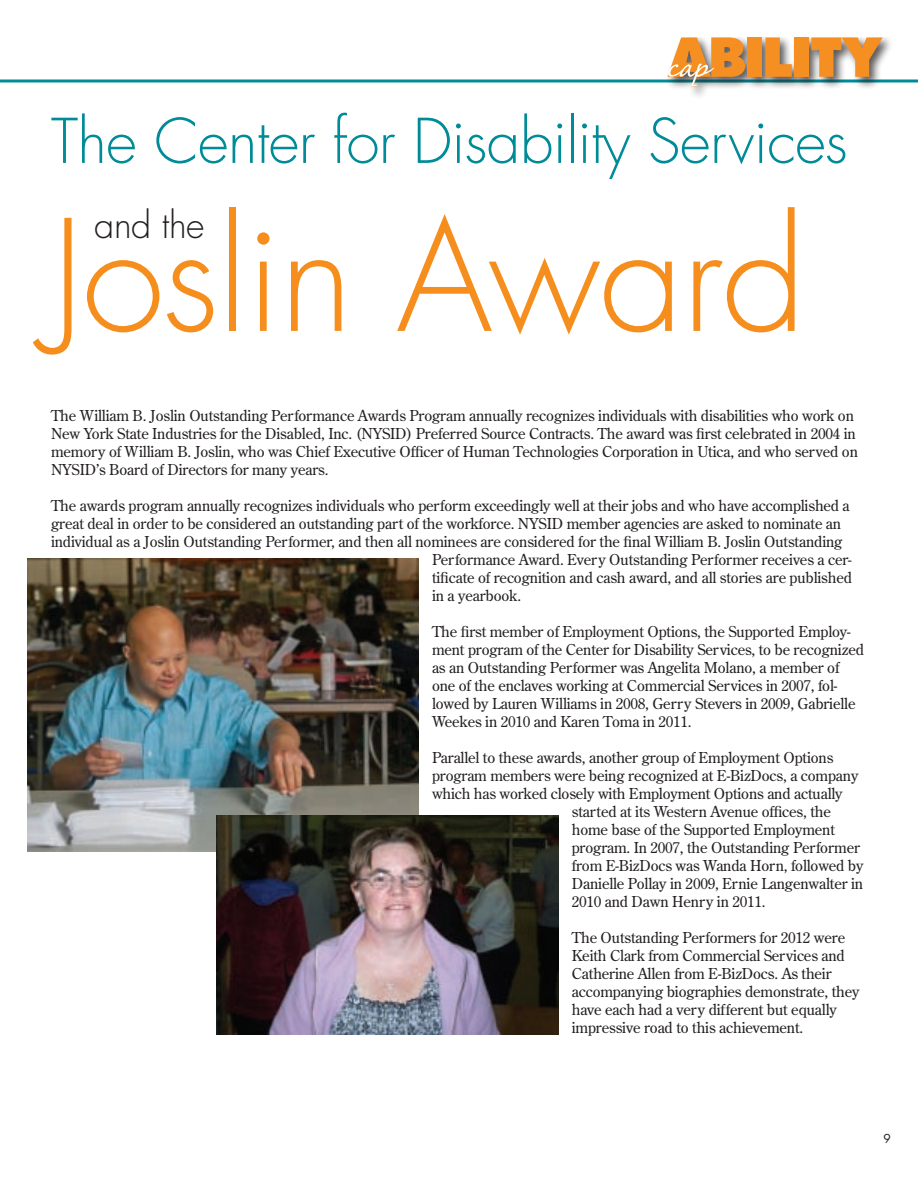
<style>
.page{position:relative;width:918px;height:1188px;background:#fff}
.page>*{position:absolute;margin:0;border:0;box-sizing:border-box;transform-origin:0 0}
.t1{font:300 150px "Futura";letter-spacing:-.01em;color:#f68e1e}
.t2{font:300 60px "Futura";letter-spacing:-.01em;color:#008b98}
.t3{font:300 36px "Futura";letter-spacing:-.01em;color:#231f20}
.t4{font:15px/18px "Century Old Style";letter-spacing:-.01em;color:#231f20}
.t5{font:12px "Futura";color:#231f20}
</style>
<div class="page">
<hr style="left:0;top:80px;width:918px;height:2px;background:#008b98">
<div style="left:668px;top:38px;width:226px;height:61px;background:#231f20;opacity:.75"></div>
<div style="left:747px;top:38px;width:14px;height:39px;background:#f68f21"></div>
<svg style="left:766px;top:38px;width:26px;height:39px"></svg>
<div style="left:794px;top:38px;width:15px;height:39px;background:#f68f21"></div>
<svg style="left:811px;top:38px;width:72px;height:39px;background:#daa165"></svg>
<svg style="left:668px;top:38px;width:77px;height:49px;background:#d5a267"></svg>
<img style="left:27px;top:558px;width:391px;height:294px">
<img style="left:216px;top:816px;width:342px;height:219px">
<h2 class="t2" style="left:51px;top:105px;width:798px">The Center for Disability Services</h2>
<h3 class="t3" style="left:94px;top:203px;width:112px">and the</h3>
<h1 class="t1" style="left:51px;top:185px;width:757px">Joslin Award</h1>
<p class="t4" style="left:51px;top:406px;width:808px">The William B. Joslin Outstanding Performance Awards Program annually recognizes individuals with disabilities who work on New York State Industries for the Disabled, Inc. (NYSID) Preferred Source Contracts. The award was first celebrated in 2004 in memory of William B. Joslin, who was Chief Executive Officer of Human Technologies Corporation in Utica, and who served on NYSID’s Board of Directors for many years.</p>
<p class="t4" style="left:51px;top:496px;width:800px">The awards program annually recognizes individuals who perform exceedingly well at their jobs and who have accomplished a</p>
<p class="t4" style="left:51px;top:514px;width:792px">great deal in order to be considered an outstanding part of the workforce. NYSID member agencies are asked to nominate an</p>
<p class="t4" style="left:51px;top:532px;width:793px">individual as a Joslin Outstanding Performer, and then all nominees are considered for the final William B. Joslin Outstanding</p>
<p class="t4" style="left:432px;top:550px;width:421px">Performance Award. Every Outstanding Performer receives a cer-</p>
<p class="t4" style="left:432px;top:568px;width:422px">tificate of recognition and cash award, and all stories are published</p>
<p class="t4" style="left:432px;top:586px;width:91px">in a yearbook.</p>
<p class="t4" style="left:432px;top:622px;width:433px">The first member of Employment Options, the Supported Employ&shy;ment program of the Center for Disability Services, to be recognized as an Outstanding Performer was Angelita Molano, a member of one of the enclaves working at Commercial Services in 2007, fol&shy;lowed by Lauren Williams in 2008, Gerry Stevers in 2009, Gabrielle Weekes in 2010 and Karen Toma in 2011.</p>
<p class="t4" style="left:432px;top:748px;width:403px">Parallel to these awards, another group of Employment Options</p>
<p class="t4" style="left:432px;top:766px;width:428px">program members were being recognized at E-BizDocs, a company</p>
<p class="t4" style="left:432px;top:784px;width:412px">which has worked closely with Employment Options and actually</p>
<p class="t4" style="left:572px;top:802px;width:261px">started at its Western Avenue offices, the</p>
<p class="t4" style="left:572px;top:820px;width:265px">home base of the Supported Employment</p>
<p class="t4" style="left:572px;top:838px;width:290px">program. In 2007, the Outstanding Performer</p>
<p class="t4" style="left:572px;top:856px;width:293px">from E-BizDocs was Wanda Horn, followed by</p>
<p class="t4" style="left:572px;top:874px;width:293px">Danielle Pollay in 2009, Ernie Langenwalter in</p>
<p class="t4" style="left:572px;top:892px;width:195px">2010 and Dawn Henry in 2011.</p>
<p class="t4" style="left:572px;top:928px;width:289px">The Outstanding Performers for 2012 were Keith Clark from Commercial Services and Catherine Allen from E-BizDocs. As their accompanying biographies demonstrate, they have each had a very different but equally impressive road to this achievement.</p>
<p class="t5" style="left:884px;top:1131px;width:9px">9</p>
</div>
